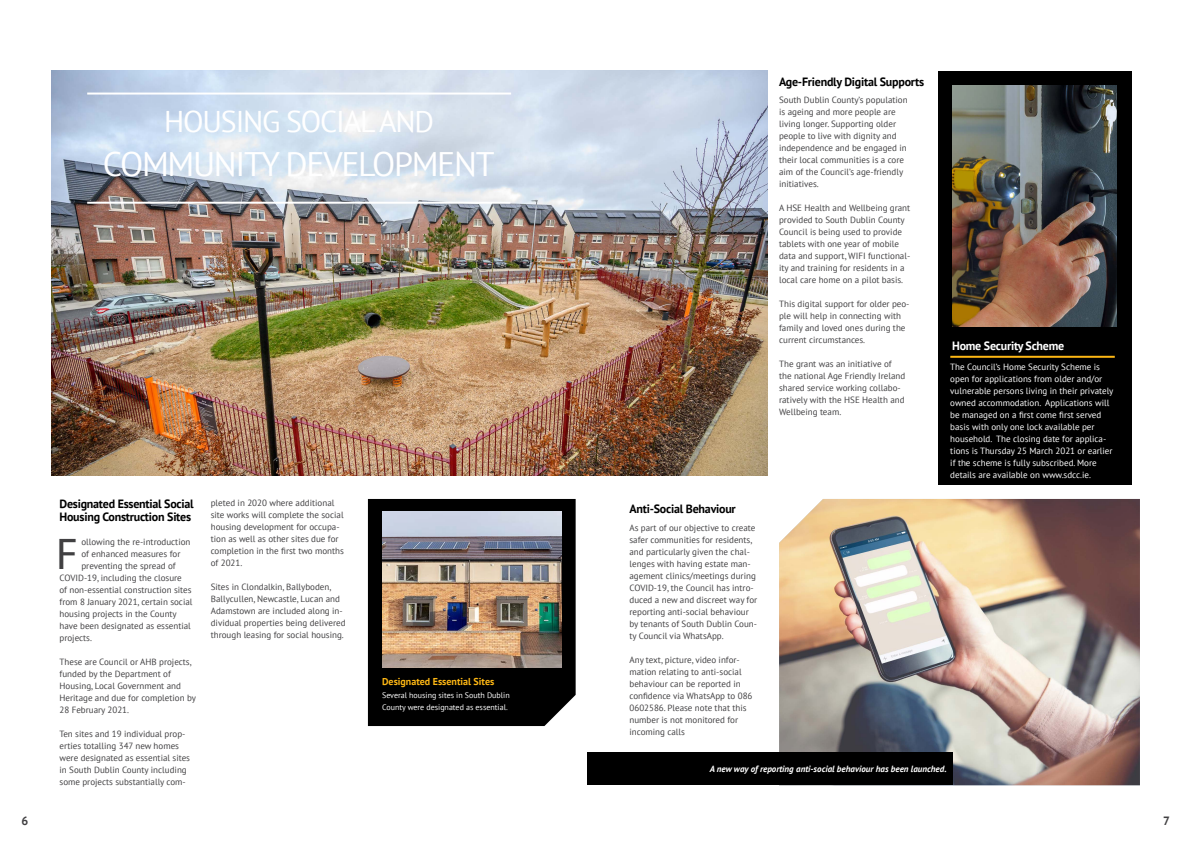
<style>
.page{position:relative;width:1191px;height:842px;background:#fff}
.page>*{position:absolute;margin:0;border:0;box-sizing:border-box;transform-origin:0 0}
.t1{font:44.6px "Myriad Pro";color:#414042}
.t2{font:34px "PT Sans";letter-spacing:-.04em;color:#fff}
.t3{font:30px "PT Sans";letter-spacing:-.04em;color:#fff}
.t4{font:700 12px/13px "PT Sans";letter-spacing:-.02em;color:#000}
.t5{font:700 12px "PT Sans";letter-spacing:-.02em;color:#fff}
.t6{font:700 12px "PT Sans";color:#414042}
.t7{font:700 10px "PT Sans";color:#fdb714}
.t8{font:9px/12px "PT Sans";color:#414042}
.t9{font:9px/12px "PT Sans";color:#fff}
.t10{font:italic 700 9px "PT Sans";color:#fff}
.t11{font:8px/12px "PT Sans";color:#fff}
</style>
<div class="page">
<div style="left:368px;top:499px;width:207px;height:227px;background:#000"></div>
<img style="left:51px;top:71px;width:716px;height:405px">
<img style="left:382px;top:511px;width:179px;height:156px">
<hr style="left:87px;top:93px;width:424px;height:2px;background:#fff">
<hr style="left:87px;top:202px;width:423px;height:2px;background:#fff">
<div style="left:938px;top:71px;width:193px;height:414px;background:#000"></div>
<img style="left:779px;top:499px;width:361px;height:286px">
<img style="left:952px;top:85px;width:164px;height:242px">
<div style="left:587px;top:753px;width:365px;height:32px;background:#000"></div>
<hr style="left:950px;top:356px;width:164px;height:2px;background:#fdb714">
<h3 class="t3" style="left:164px;top:103px;width:271px">HOUSING SOCIAL AND</h3>
<h2 class="t2" style="left:103px;top:143px;width:393px">COMMUNITY DEVELOPMENT</h2>
<h3 class="t4" style="left:60px;top:497px;width:136px">Designated Essential Social<br>Housing Construction Sites</h3>
<h1 class="t1" style="left:56px;top:527px;width:23px">F</h1>
<p class="t8" style="left:81px;top:536px;width:111px">ollowing the re-introduction</p>
<p class="t8" style="left:81px;top:548px;width:100px">of enhanced measures for</p>
<p class="t8" style="left:81px;top:560px;width:96px">preventing the spread of</p>
<p class="t8" style="left:60px;top:572px;width:124px">COVID-19, including the closure</p>
<p class="t8" style="left:60px;top:584px;width:134px">of non-essential construction sites</p>
<p class="t8" style="left:60px;top:596px;width:134px">from 8 January 2021, certain social</p>
<p class="t8" style="left:60px;top:608px;width:119px">housing projects in the County</p>
<p class="t8" style="left:60px;top:620px;width:133px">have been designated as essential</p>
<p class="t8" style="left:60px;top:632px;width:34px">projects.</p>
<p class="t8" style="left:60px;top:656px;width:138px">These are Council or AHB projects, funded by the Department of<br>Housing, Local Government and<br>Heritage and due for completion by<br>28 February 2021.</p>
<p class="t8" style="left:60px;top:728px;width:132px">Ten sites and 19 individual prop&shy;erties totalling 347 new homes were designated as essential sites in South Dublin County including some projects substantially com-</p>
<p class="t8" style="left:211px;top:496px;width:135px">pleted in 2020 where additional site works will complete the social housing development for occupa&shy;tion as well as other sites due for completion in the first two months of 2021.</p>
<p class="t8" style="left:211px;top:580px;width:136px">Sites in Clondalkin, Ballyboden, Ballycullen, Newcastle, Lucan and Adamstown are included along in&shy;dividual properties being delivered through leasing for social housing.</p>
<p class="t7" style="left:382px;top:675px;width:114px">Designated Essential Sites</p>
<p class="t11" style="left:382px;top:689px;width:129px">Several housing sites in South Dublin<br>County were designated as essential.</p>
<h3 class="t4" style="left:779px;top:75px;width:147px">Age-Friendly Digital Supports</h3>
<p class="t8" style="left:779px;top:94px;width:130px">South Dublin County’s population is ageing and more people are living longer. Supporting older people to live with dignity and independence and be engaged in their local communities is a core aim of the Council’s age-friendly initiatives.</p>
<p class="t8" style="left:779px;top:202px;width:133px">A HSE Health and Wellbeing grant provided to South Dublin County<br>Council is being used to provide tablets with one year of mobile data and support, WIFI functional&shy;ity and training for residents in a local care home on a pilot basis.</p>
<p class="t8" style="left:779px;top:298px;width:132px">This digital support for older peo&shy;ple will help in connecting with family and loved ones during the current circumstances.</p>
<p class="t8" style="left:779px;top:358px;width:128px">The grant was an initiative of the national Age Friendly Ireland shared service working collabo&shy;ratively with the HSE Health and<br>Wellbeing team.</p>
<h3 class="t4" style="left:629px;top:502px;width:108px">Anti-Social Behaviour</h3>
<p class="t8" style="left:629px;top:521px;width:129px">As part of our objective to create safer communities for residents, and particularly given the chal&shy;lenges with having estate man&shy;agement clinics/meetings during<br>COVID-19, the Council has intro&shy;duced a new and discreet way for reporting anti-social behaviour by tenants of South Dublin Coun&shy;ty Council via WhatsApp.</p>
<p class="t8" style="left:629px;top:653px;width:124px">Any text, picture, video infor&shy;mation relating to anti-social behaviour can be reported in confidence via WhatsApp to 086<br>0602586. Please note that this number is not monitored for incoming calls</p>
<h3 class="t5" style="left:952px;top:338px;width:114px">Home Security Scheme</h3>
<p class="t9" style="left:950px;top:360px;width:165px">The Council’s Home Security Scheme is open for applications from older and/or vulnerable persons living in their privately owned accommodation. Applications will be managed on a first come first served basis with only one lock available per household. The closing date for applica&shy;tions is Thursday 25 March 2021 or earlier if the scheme is fully subscribed. More details are available on www.sdcc.ie.</p>
<p class="t10" style="left:709px;top:763px;width:238px">A new way of reporting anti-social behaviour has been launched.</p>
<h3 class="t6" style="left:22px;top:813px;width:8px">6</h3>
<h3 class="t6" style="left:1163px;top:812px;width:8px">7</h3>
</div>
